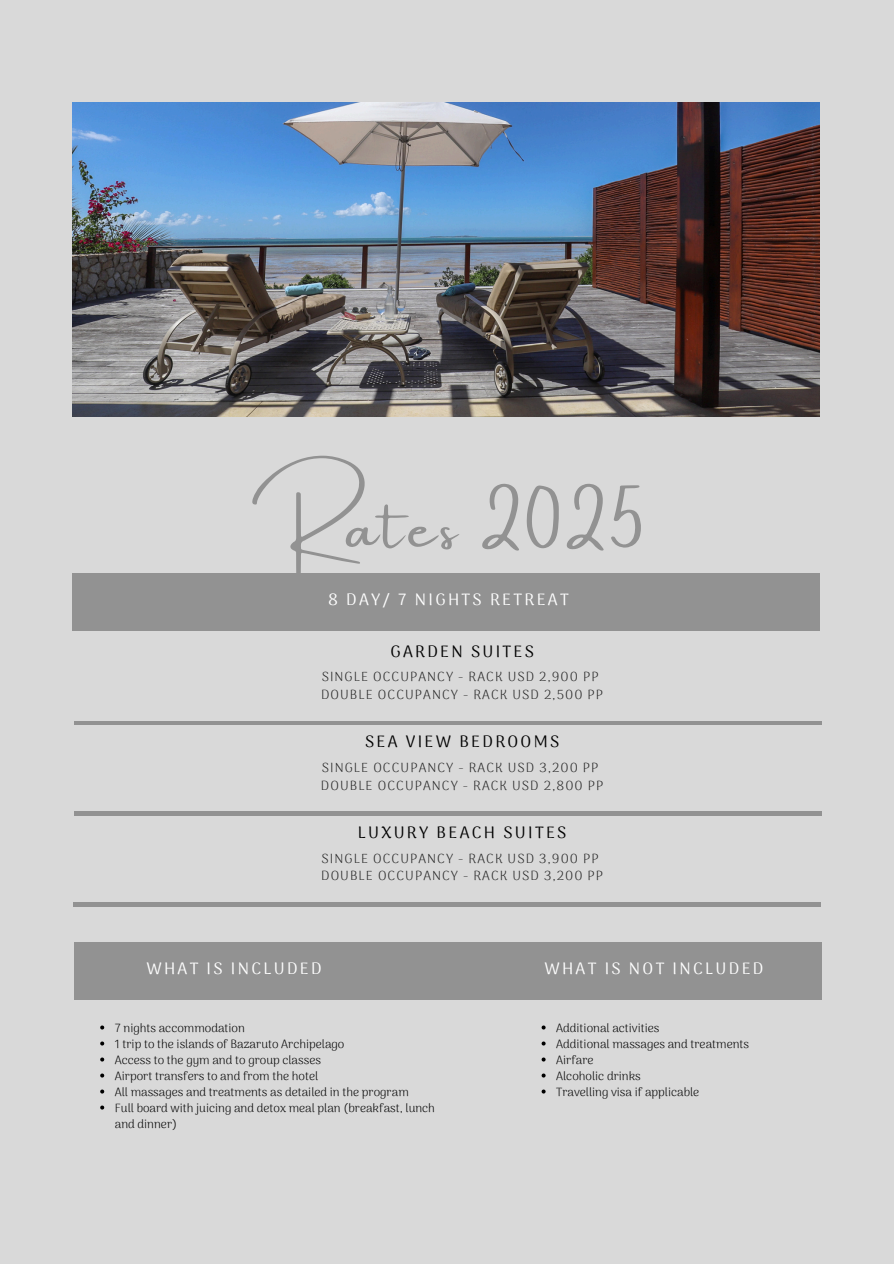
<style>
.page{position:relative;width:894px;height:1264px;background:#fff}
.page>*{position:absolute;margin:0;border:0;box-sizing:border-box;transform-origin:0 0}
.t1{font:59.55px "Amsterdam One";letter-spacing:.08em;color:#929292}
.t2{font:16.5px "Arima Madurai";letter-spacing:.14em;color:#fff}
.t3{font:16.5px "Arima Madurai";letter-spacing:.14em;color:#000}
.t4{font:300 13.2px/17.7px "Arima Madurai";letter-spacing:.08em;color:#222}
.t5{font:300 12px/16px "Arima Madurai";color:#000}
</style>
<div class="page">
<div style="left:0;top:0;width:893px;height:1263px;background:#d9d9d9"></div>
<div style="left:72px;top:574px;width:747px;height:56px;background:#929292"></div>
<img style="left:72px;top:102px;width:747px;height:314px">
<hr style="left:74px;top:721px;width:747px;height:3px;background:#929292">
<hr style="left:74px;top:811px;width:747px;height:4px;background:#929292">
<hr style="left:73px;top:902px;width:747px;height:4px;background:#929292">
<div style="left:74px;top:942px;width:747px;height:57px;background:#929292"></div>
<svg style="left:100px;top:1025px;width:4px;height:4px"></svg>
<svg style="left:100px;top:1041px;width:4px;height:4px"></svg>
<svg style="left:100px;top:1057px;width:4px;height:4px"></svg>
<svg style="left:100px;top:1073px;width:4px;height:4px"></svg>
<svg style="left:100px;top:1089px;width:4px;height:4px"></svg>
<svg style="left:100px;top:1105px;width:4px;height:4px"></svg>
<svg style="left:541px;top:1025px;width:4px;height:4px"></svg>
<svg style="left:541px;top:1041px;width:4px;height:4px"></svg>
<svg style="left:541px;top:1057px;width:4px;height:4px"></svg>
<svg style="left:541px;top:1073px;width:4px;height:4px"></svg>
<svg style="left:541px;top:1089px;width:4px;height:4px"></svg>
<h1 class="t1" style="left:252px;top:494px;width:394px">Rates 2025</h1>
<p class="t2" style="left:328px;top:590px;width:242px">8 DAY/ 7 NIGHTS RETREAT</p>
<h2 class="t3" style="left:390px;top:641px;width:145px">GARDEN SUITES</h2>
<p class="t4" style="left:321px;top:667px;width:283px">SINGLE OCCUPANCY - RACK USD 2,900 PP<br>DOUBLE OCCUPANCY - RACK USD 2,500 PP</p>
<h3 class="t3" style="left:365px;top:732px;width:196px">SEA VIEW BEDROOMS</h3>
<h2 class="t4" style="left:321px;top:758px;width:284px">SINGLE OCCUPANCY - RACK USD 3,200 PP<br>DOUBLE OCCUPANCY - RACK USD 2,800 PP</h2>
<h2 class="t3" style="left:358px;top:822px;width:210px">LUXURY BEACH SUITES</h2>
<p class="t4" style="left:321px;top:849px;width:283px">SINGLE OCCUPANCY - RACK USD 3,900 PP<br>DOUBLE OCCUPANCY - RACK USD 3,200 PP</p>
<h3 class="t2" style="left:146px;top:958px;width:177px">WHAT IS INCLUDED</h3>
<p class="t2" style="left:544px;top:958px;width:220px">WHAT IS NOT INCLUDED</p>
<h2 class="t5" style="left:115px;top:1019px;width:132px">7 nights accommodation</h2>
<h3 class="t5" style="left:115px;top:1035px;width:231px">1 trip to the islands of Bazaruto Archipelago</h3>
<p class="t5" style="left:115px;top:1051px;width:208px">Access to the gym and to group classes</p>
<p class="t5" style="left:115px;top:1067px;width:205px">Airport transfers to and from the hotel</p>
<h2 class="t5" style="left:115px;top:1083px;width:295px">All massages and treatments as detailed in the program</h2>
<h2 class="t5" style="left:115px;top:1099px;width:321px">Full board with juicing and detox meal plan (breakfast, lunch and dinner)</h2>
<p class="t5" style="left:556px;top:1019px;width:105px">Additional activities</p>
<p class="t5" style="left:556px;top:1035px;width:194px">Additional massages and treatments</p>
<p class="t5" style="left:556px;top:1051px;width:39px">Airfare</p>
<p class="t5" style="left:556px;top:1067px;width:86px">Alcoholic drinks</p>
<p class="t5" style="left:556px;top:1083px;width:144px">Travelling visa if applicable</p>
</div>
